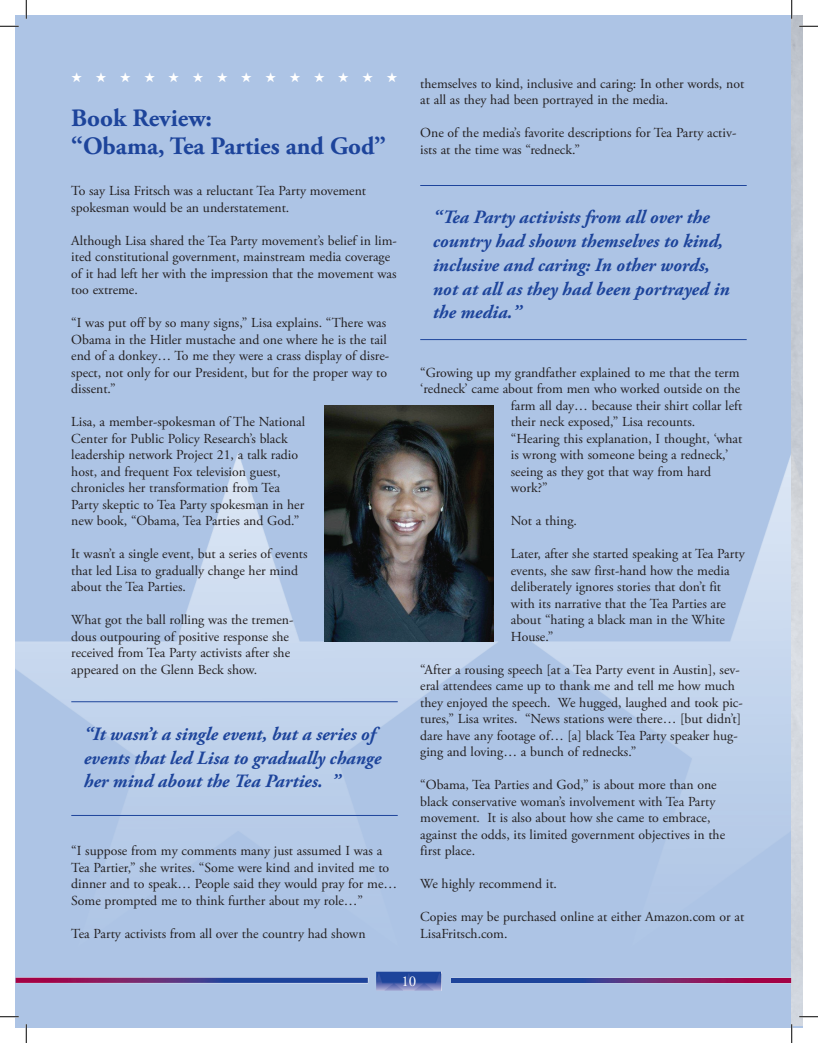
<style>
.page{position:relative;width:818px;height:1043px;background:#fff}
.page>*{position:absolute;margin:0;border:0;box-sizing:border-box;transform-origin:0 0}
.t1{font:700 25px/27.5px "Adobe Garamond Pro";color:#1d449b}
.t2{font:italic 700 18.75px/23.8px "Adobe Garamond Pro";color:#1d449b}
.t3{font:15px "Adobe Garamond Pro";color:#fff}
.t4{font:13.75px/16.5px "Adobe Garamond Pro";color:#231f20}
</style>
<div class="page">
<img style="left:15px;top:15px;width:787px;height:1013px">
<img style="left:16px;top:971px;width:775px;height:19px">
<img style="left:324px;top:405px;width:170px;height:236px">
<img style="left:791px;top:15px;width:11px;height:1010px">
<hr style="left:420px;top:185px;width:326px;height:1px;background:#1d449b">
<hr style="left:420px;top:339px;width:326px;height:1px;background:#1d449b">
<hr style="left:71px;top:701px;width:327px;height:1px;background:#1d449b">
<hr style="left:71px;top:815px;width:327px;height:1px;background:#1d449b">
<svg style="left:0;top:25px;width:19px;height:2px"></svg>
<svg style="left:799px;top:25px;width:19px;height:2px"></svg>
<svg style="left:0;top:1015px;width:19px;height:2px"></svg>
<svg style="left:799px;top:1015px;width:19px;height:2px"></svg>
<svg style="left:25px;top:0;width:2px;height:19px"></svg>
<svg style="left:25px;top:1024px;width:2px;height:18px"></svg>
<svg style="left:790px;top:0;width:2px;height:19px"></svg>
<svg style="left:790px;top:1024px;width:2px;height:18px"></svg>
<svg style="left:72px;top:72px;width:10px;height:10px"></svg>
<svg style="left:96px;top:72px;width:15px;height:11px"></svg>
<svg style="left:120px;top:72px;width:15px;height:11px"></svg>
<svg style="left:144px;top:72px;width:15px;height:11px"></svg>
<svg style="left:169px;top:72px;width:14px;height:11px"></svg>
<svg style="left:193px;top:72px;width:15px;height:11px"></svg>
<svg style="left:217px;top:72px;width:15px;height:11px"></svg>
<svg style="left:241px;top:72px;width:15px;height:11px"></svg>
<svg style="left:266px;top:72px;width:14px;height:11px"></svg>
<svg style="left:290px;top:72px;width:15px;height:11px"></svg>
<svg style="left:314px;top:72px;width:15px;height:11px"></svg>
<svg style="left:338px;top:72px;width:15px;height:11px"></svg>
<svg style="left:362px;top:72px;width:15px;height:11px"></svg>
<svg style="left:387px;top:72px;width:10px;height:10px"></svg>
<h1 class="t1" style="left:71px;top:105px;width:316px">Book Review:<br>“Obama, Tea Parties and God”</h1>
<p class="t4" style="left:71px;top:183px;width:296px">To say Lisa Fritsch was a reluctant Tea Party movement spokesman would be an understatement.</p>
<p class="t4" style="left:71px;top:232px;width:327px">Although Lisa shared the Tea Party movement’s belief in lim&shy;ited constitutional government, mainstream media coverage of it had left her with the impression that the movement was too extreme.</p>
<p class="t4" style="left:71px;top:315px;width:319px">“I was put off by so many signs,” Lisa explains. “There was Obama in the Hitler mustache and one where he is the tail end of a donkey… To me they were a crass display of disre&shy;spect, not only for our President, but for the proper way to dissent.”</p>
<p class="t4" style="left:71px;top:414px;width:235px">Lisa, a member-spokesman of The National Center for Public Policy Research’s black leadership network Project 21, a talk radio host, and frequent Fox television guest, chronicles her transformation from Tea Party skeptic to Tea Party spokesman in her new book, “Obama, Tea Parties and God.”</p>
<p class="t4" style="left:71px;top:546px;width:238px">It wasn’t a single event, but a series of events that led Lisa to gradually change her mind about the Tea Parties.</p>
<p class="t4" style="left:71px;top:612px;width:224px">What got the ball rolling was the tremen&shy;dous outpouring of positive response she received from Tea Party activists after she appeared on the Glenn Beck show.</p>
<h2 class="t2" style="left:84px;top:722px;width:299px">“It wasn’t a single event, but a series of events that led Lisa to gradually change her mind about the Tea Parties. ”</h2>
<p class="t4" style="left:71px;top:843px;width:327px">“I suppose from my comments many just assumed I was a Tea Partier,” she writes. “Some were kind and invited me to dinner and to speak… People said they would pray for me… Some prompted me to think further about my role…”</p>
<p class="t4" style="left:71px;top:925px;width:296px">Tea Party activists from all over the country had shown</p>
<p class="t4" style="left:420px;top:76px;width:325px">themselves to kind, inclusive and caring: In other words, not at all as they had been portrayed in the media.</p>
<p class="t4" style="left:420px;top:125px;width:317px">One of the media’s favorite descriptions for Tea Party activ&shy;ists at the time was “redneck.”</p>
<h2 class="t2" style="left:432px;top:206px;width:298px">“Tea Party activists from all over the country had shown themselves to kind, inclusive and caring: In other words, not at all as they had been portrayed in the media.”</h2>
<p class="t4" style="left:420px;top:364px;width:321px">“Growing up my grandfather explained to me that the term</p>
<p class="t4" style="left:420px;top:381px;width:321px">‘redneck’ came about from men who worked outside on the</p>
<p class="t4" style="left:511px;top:397px;width:233px">farm all day… because their shirt collar left</p>
<p class="t4" style="left:511px;top:414px;width:186px">their neck exposed,” Lisa recounts.</p>
<p class="t4" style="left:511px;top:430px;width:233px">“Hearing this explanation, I thought, ‘what</p>
<p class="t4" style="left:511px;top:447px;width:219px">is wrong with someone being a redneck,’</p>
<p class="t4" style="left:511px;top:463px;width:202px">seeing as they got that way from hard</p>
<p class="t4" style="left:511px;top:480px;width:38px">work?”</p>
<p class="t4" style="left:511px;top:513px;width:67px">Not a thing.</p>
<p class="t4" style="left:511px;top:546px;width:235px">Later, after she started speaking at Tea Party events, she saw first-hand how the media deliberately ignores stories that don’t fit with its narrative that the Tea Parties are about “hating a black man in the White House.”</p>
<p class="t4" style="left:420px;top:661px;width:324px">“After a rousing speech [at a Tea Party event in Austin], sev&shy;eral attendees came up to thank me and tell me how much they enjoyed the speech. We hugged, laughed and took pic&shy;tures,” Lisa writes. “News stations were there… [but didn’t] dare have any footage of… [a] black Tea Party speaker hug&shy;ging and loving… a bunch of rednecks.”</p>
<p class="t4" style="left:420px;top:777px;width:306px">“Obama, Tea Parties and God,” is about more than one black conservative woman’s involvement with Tea Party movement. It is also about how she came to embrace, against the odds, its limited government objectives in the first place.</p>
<p class="t4" style="left:420px;top:876px;width:138px">We highly recommend it.</p>
<p class="t4" style="left:420px;top:909px;width:325px">Copies may be purchased online at either Amazon.com or at<br>LisaFritsch.com.</p>
<p class="t3" style="left:401px;top:972px;width:16px">10</p>
</div>
